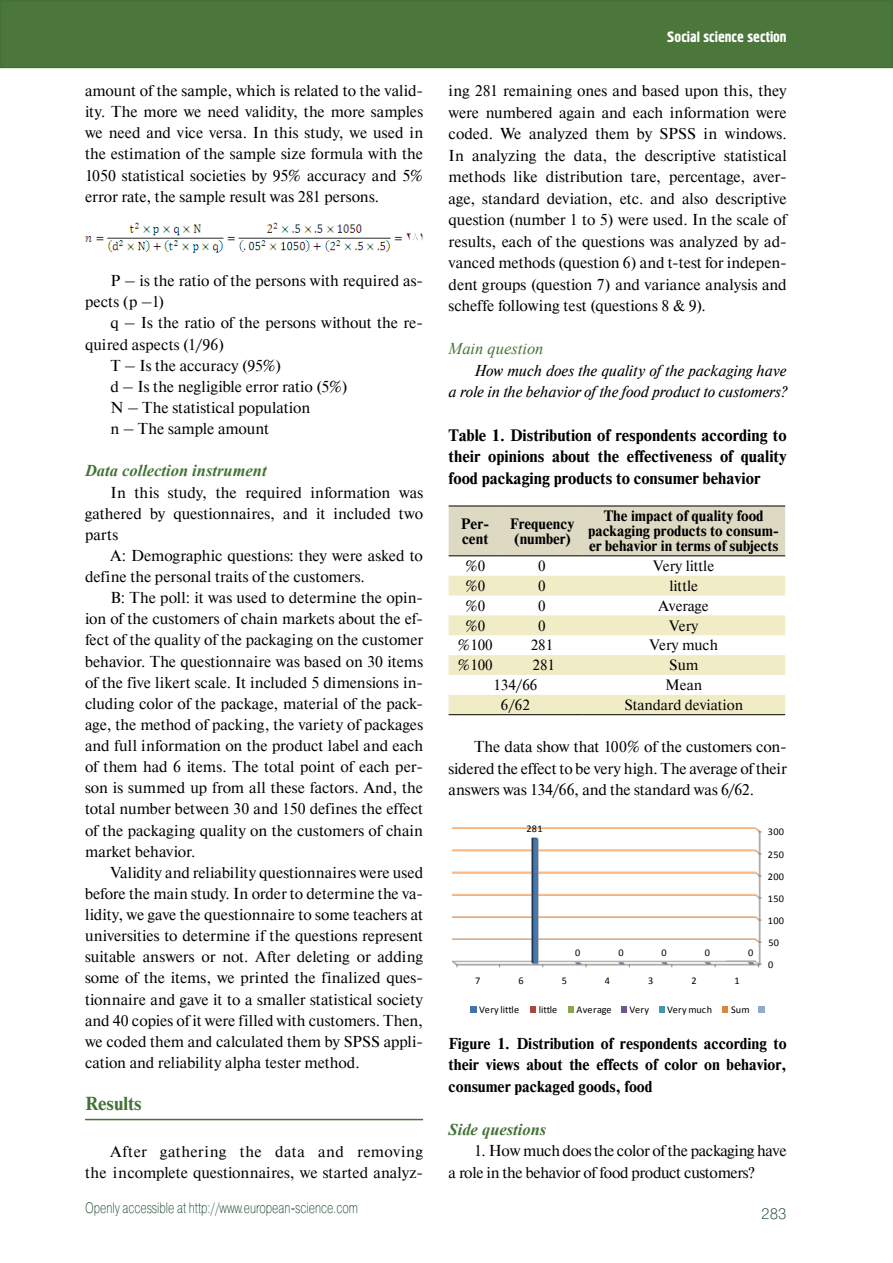
<style>
.page{position:relative;width:893px;height:1263px;background:#fff}
.page>*{position:absolute;margin:0;border:0;box-sizing:border-box;transform-origin:0 0}
.t1{font:700 18.75px "Newton C";color:#437236}
.t2{font:700 16.5px/21.5px "Newton C";color:#000;text-align:justify}
.t3{font:italic 700 16.5px "Times New Roman";color:#437236}
.t4{font:italic 16.5px "Times New Roman";color:#437236}
.t5{font:15.75px/21.1px "Newton C";letter-spacing:.005em;color:#000;text-align:justify}
.t6{font:700 15.75px/21.6px "Newton C";color:#000;text-align:justify}
.t7{font:italic 15.75px/21.6px "Newton C";color:#000;text-align:right}
.t8{font:15.75px/21.6px "Newton C";letter-spacing:-.02em;color:#000}
.t9{font:700 15px/15px "Newton C";color:#000}
.t10{font:15px "Newton C";color:#000}
.t11{font:15px "Pragmatica Light C";color:#0d3e20;scale:.75 1}
.t12{font:15px "Hermes C";color:#fff}
.t13{font:15px "Pragmatica Light C";color:#0d3e20}
.t14{font:10.2px "Calibri";letter-spacing:.03em;color:#000}
.t15{font:10.2px "Calibri";color:#000}
</style>
<div class="page">
<div style="left:0;top:0;width:893px;height:68px;background:#4b773b"></div>
<div style="left:449px;top:507px;width:336px;height:48px;background:#ddd9c3"></div>
<svg style="left:449px;top:576px;width:336px;height:138px;fill:#efecc6"></svg>
<hr style="left:449px;top:506px;width:53px;height:1px;background:#000">
<hr style="left:502px;top:506px;width:80px;height:1px;background:#000">
<hr style="left:582px;top:506px;width:203px;height:1px;background:#000">
<hr style="left:449px;top:555px;width:53px;height:1px;background:#000">
<hr style="left:502px;top:555px;width:80px;height:1px;background:#000">
<hr style="left:582px;top:555px;width:203px;height:1px;background:#000">
<hr style="left:449px;top:714px;width:53px;height:1px;background:#000">
<hr style="left:502px;top:714px;width:80px;height:1px;background:#000">
<hr style="left:582px;top:714px;width:203px;height:1px;background:#000">
<svg style="left:452px;top:827px;width:313px;height:186px"></svg>
<hr style="left:85px;top:1119px;width:338px;height:1px;background:#437236">
<img style="left:85px;top:223px;width:338px;height:30px">
<p class="t5" style="left:85px;top:80px;width:340px">amount of the sample, which is related to the valid&shy;ity. The more we need validity, the more samples we need and vice versa. In this study, we used in the estimation of the sample size formula with the 1050 statistical societies by 95% accuracy and 5% error rate, the sample result was 281 persons.</p>
<p class="t5" style="left:85px;top:270px;width:340px;text-indent:25px">P – is the ratio of the persons with required as&shy;pects (p –1)</p>
<p class="t5" style="left:111px;top:313px;width:314px">q – Is the ratio of the persons without the re-</p>
<p class="t5" style="left:85px;top:334px;width:141px">quired aspects (1/96)</p>
<p class="t5" style="left:111px;top:355px;width:172px">T – Is the accuracy (95%)</p>
<p class="t5" style="left:111px;top:376px;width:238px">d – Is the negligible error ratio (5%)</p>
<p class="t5" style="left:111px;top:397px;width:201px">N – The statistical population</p>
<p class="t5" style="left:111px;top:418px;width:160px">n – The sample amount</p>
<p class="t3" style="left:85px;top:459px;width:183px">Data collection instrument</p>
<p class="t5" style="left:85px;top:482px;width:340px;text-indent:26px">In this study, the required information was gathered by questionnaires, and it included two parts</p>
<p class="t5" style="left:85px;top:545px;width:339px;text-indent:26px">A: Demographic questions: they were asked to define the personal traits of the customers.</p>
<p class="t5" style="left:85px;top:587px;width:340px;text-indent:25px">B: The poll: it was used to determine the opin&shy;ion of the customers of chain markets about the ef&shy;fect of the quality of the packaging on the customer behavior. The questionnaire was based on 30 items of the five likert scale. It included 5 dimensions in&shy;cluding color of the package, material of the pack&shy;age, the method of packing, the variety of packages and full information on the product label and each of them had 6 items. The total point of each per&shy;son is summed up from all these factors. And, the total number between 30 and 150 defines the effect of the packaging quality on the customers of chain market behavior.</p>
<p class="t5" style="left:85px;top:862px;width:340px;text-indent:26px">Validity and reliability questionnaires were used before the main study. In order to determine the va&shy;lidity, we gave the questionnaire to some teachers at universities to determine if the questions represent suitable answers or not. After deleting or adding some of the items, we printed the finalized ques&shy;tionnaire and gave it to a smaller statistical society and 40 copies of it were filled with customers. Then, we coded them and calculated them by SPSS appli&shy;cation and reliability alpha tester method.</p>
<p class="t1" style="left:85px;top:1093px;width:58px">Results</p>
<p class="t5" style="left:85px;top:1141px;width:340px;text-align:right">After gathering the data and removing the incomplete questionnaires, we started analyz-</p>
<p class="t11" style="left:85px;top:1199px;width:365px">Openly accessible at http://www.european-science.com</p>
<p class="t12" style="left:667px;top:29px;width:121px">Social science section</p>
<p class="t5" style="left:449px;top:80px;width:340px;line-height:21.6px">ing 281 remaining ones and based upon this, they were numbered again and each information were coded. We analyzed them by SPSS in windows.<br>In analyzing the data, the descriptive statistical methods like distribution tare, percentage, aver&shy;age, standard deviation, etc. and also descriptive question (number 1 to 5) were used. In the scale of results, each of the questions was analyzed by ad&shy;vanced methods (question 6) and t‑test for indepen&shy;dent groups (question 7) and variance analysis and scheffe following test (questions 8 &amp; 9).</p>
<p class="t4" style="left:449px;top:337px;width:96px">Main question</p>
<p class="t7" style="left:449px;top:360px;width:339px">How much does the quality of the packaging have<br>a role in the behavior of the food product to customers?</p>
<p class="t2" style="left:449px;top:424px;width:340px">Table 1. Distribution of respondents according to their opinions about the effectiveness of quality food packaging products to consumer behavior</p>
<p class="t9" style="left:461px;top:516px;width:30px">Per&shy;cent</p>
<p class="t9" style="left:510px;top:516px;width:66px">Frequency (number)</p>
<p class="t9" style="left:588px;top:508px;width:193px;text-align:center">The impact of quality food packaging products to consum&shy;er behavior in terms of subjects</p>
<p class="t10" style="left:465px;top:558px;width:22px">%0</p>
<p class="t10" style="left:538px;top:558px;width:9px">0</p>
<p class="t10" style="left:653px;top:558px;width:63px">Very little</p>
<p class="t10" style="left:465px;top:577px;width:22px">%0</p>
<p class="t10" style="left:538px;top:577px;width:9px">0</p>
<p class="t10" style="left:669px;top:577px;width:30px">little</p>
<p class="t10" style="left:465px;top:597px;width:22px">%0</p>
<p class="t10" style="left:538px;top:597px;width:9px">0</p>
<p class="t10" style="left:659px;top:597px;width:52px">Average</p>
<p class="t10" style="left:465px;top:617px;width:22px">%0</p>
<p class="t10" style="left:538px;top:617px;width:9px">0</p>
<p class="t10" style="left:669px;top:617px;width:31px">Very</p>
<p class="t10" style="left:458px;top:637px;width:37px">%100</p>
<p class="t10" style="left:531px;top:637px;width:24px">281</p>
<p class="t10" style="left:649px;top:637px;width:70px">Very much</p>
<p class="t10" style="left:458px;top:657px;width:37px">%100</p>
<p class="t10" style="left:532px;top:657px;width:24px">281</p>
<p class="t10" style="left:669px;top:657px;width:31px">Sum</p>
<p class="t10" style="left:493px;top:677px;width:45px">134/66</p>
<p class="t10" style="left:665px;top:677px;width:38px">Mean</p>
<p class="t10" style="left:501px;top:697px;width:30px">6/62</p>
<p class="t10" style="left:624px;top:697px;width:120px">Standard deviation</p>
<p class="t5" style="left:449px;top:736px;width:340px;line-height:21.6px;text-indent:25px">The data show that 100% of the customers con&shy;sidered the effect to be very high. The average of their answers was 134/66, and the standard was 6/62.</p>
<p class="t14" style="left:526px;top:822px;width:18px">281</p>
<p class="t14" style="left:575px;top:946px;width:7px">0</p>
<p class="t14" style="left:618px;top:946px;width:7px">0</p>
<p class="t14" style="left:662px;top:946px;width:7px">0</p>
<p class="t14" style="left:705px;top:946px;width:7px">0</p>
<p class="t14" style="left:748px;top:946px;width:7px">0</p>
<p class="t14" style="left:475px;top:975px;width:7px">7</p>
<p class="t14" style="left:518px;top:975px;width:7px">6</p>
<p class="t14" style="left:562px;top:975px;width:7px">5</p>
<p class="t14" style="left:605px;top:975px;width:7px">4</p>
<p class="t14" style="left:648px;top:975px;width:7px">3</p>
<p class="t14" style="left:691px;top:975px;width:7px">2</p>
<p class="t14" style="left:734px;top:975px;width:7px">1</p>
<p class="t14" style="left:768px;top:826px;width:18px">300</p>
<p class="t14" style="left:768px;top:848px;width:18px">250</p>
<p class="t14" style="left:768px;top:870px;width:18px">200</p>
<p class="t14" style="left:768px;top:892px;width:18px">150</p>
<p class="t14" style="left:768px;top:914px;width:18px">100</p>
<p class="t14" style="left:768px;top:936px;width:12px">50</p>
<p class="t14" style="left:768px;top:958px;width:7px">0</p>
<p class="t15" style="left:479px;top:1003px;width:41px">Very little</p>
<p class="t14" style="left:539px;top:1003px;width:20px">little</p>
<p class="t14" style="left:576px;top:1003px;width:37px">Average</p>
<p class="t14" style="left:629px;top:1003px;width:21px">Very</p>
<p class="t14" style="left:667px;top:1003px;width:46px">Very much</p>
<p class="t14" style="left:731px;top:1003px;width:20px">Sum</p>
<p class="t6" style="left:449px;top:1032px;width:340px">Figure 1. Distribution of respondents according to their views about the effects of color on behavior, consumer packaged goods, food</p>
<p class="t3" style="left:449px;top:1118px;width:99px">Side questions</p>
<p class="t8" style="left:449px;top:1140px;width:340px;text-indent:26px">1. How much does the color of the packaging have a role in the behavior of food product customers?</p>
<p class="t13" style="left:761px;top:1205px;width:27px">283</p>
</div>
